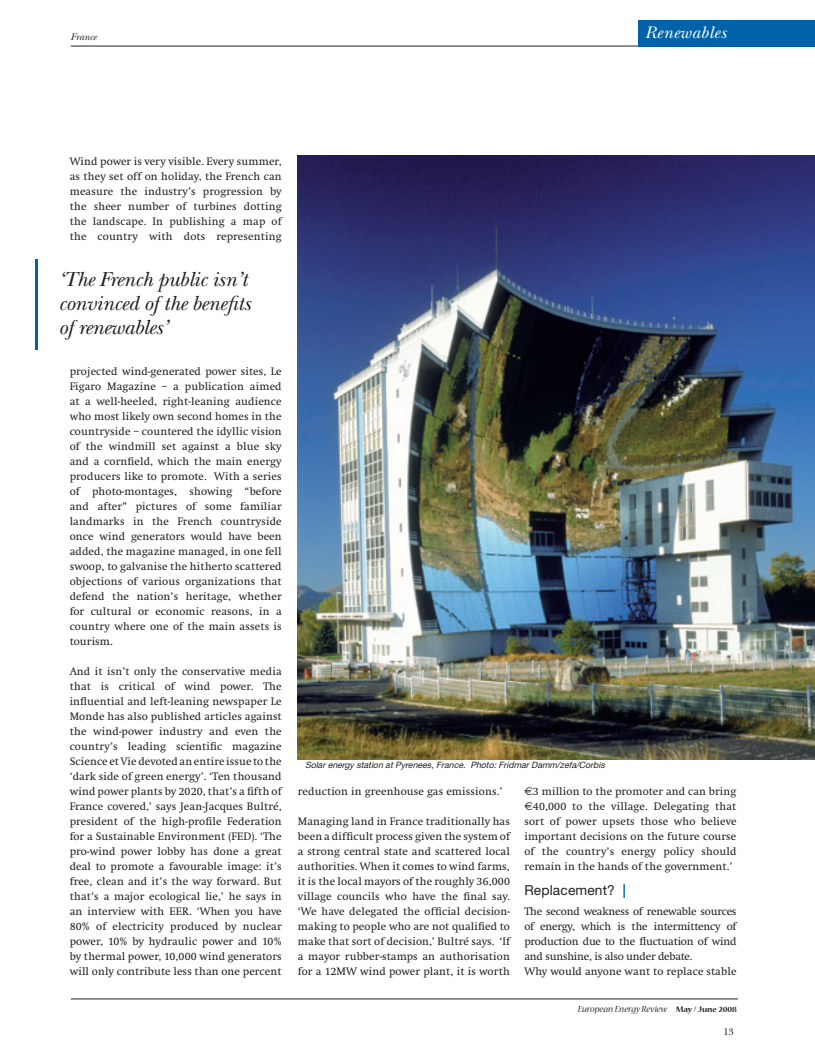
<style>
.page{position:relative;width:815px;height:1063px;background:#fff}
.page>*{position:absolute;margin:0;border:0;box-sizing:border-box;transform-origin:0 0}
.t1{font:italic 21.25px/23.8px "New Baskerville";letter-spacing:-.01em;color:#231f20}
.t2{font:italic 17.5px "New Baskerville";letter-spacing:.03em;color:#fff}
.t3{font:13.75px "Helvetica Neue LT Std";letter-spacing:.01em;color:#231f20}
.t4{font:11.25px/15px "Swift";letter-spacing:.01em;color:#231f20;text-align:justify}
.t5{font:11.25px/15px "Swift";letter-spacing:-.02em;color:#231f20}
.t6{font:italic 10px "Nueva Std";color:#231f20}
.t7{font:italic 10px "New Baskerville";color:#231f20}
.t8{font:10px "New Baskerville";color:#231f20}
.t9{font:italic 8.75px "Helvetica Neue LT Std";color:#231f20}
.s1{font-family:"Euro Sans"}
.s2{font-weight:700;color:#0063aa}
.s3{font-weight:700;font-style:normal;font-size:8.75px}
</style>
<div class="page">
<img style="left:298px;top:156px;width:517px;height:603px">
<hr style="left:35px;top:259px;width:3px;height:90px;background:#0063aa">
<hr style="left:71px;top:999px;width:667px;height:1px;background:#231f20">
<hr style="left:71px;top:46px;width:744px;height:1px;background:#231f20">
<div style="left:639px;top:20px;width:176px;height:26px;background:#0063aa"></div>
<p class="t7" style="left:71px;top:31px;width:27px">France</p>
<h2 class="t2" style="left:645px;top:23px;width:83px">Renewables</h2>
<p class="t4" style="left:70px;top:154px;width:214px">Wind power is very visible. Every summer, as they set off on holiday, the French can measure the industry’s progression by the sheer number of turbines dotting the landscape. In publishing a map of the country with dots representing</p>
<h1 class="t1" style="left:58px;top:268px;width:194px">‘The French public isn’t convinced of the benefits of renewables’</h1>
<p class="t4" style="left:70px;top:364px;width:214px">projected wind-generated power sites, Le Figaro Magazine – a publication aimed at a well-heeled, right-leaning audience who most likely own second homes in the countryside – countered the idyllic vision of the windmill set against a blue sky and a cornfield, which the main energy producers like to promote. With a series of photo-montages, showing “before and after” pictures of some familiar landmarks in the French countryside once wind generators would have been added, the magazine managed, in one fell swoop, to galvanise the hitherto scattered objections of various organizations that defend the nation’s heritage, whether for cultural or economic reasons, in a country where one of the main assets is tourism.</p>
<p class="t4" style="left:70px;top:664px;width:214px">And it isn’t only the conservative media that is critical of wind power. The influential and left-leaning newspaper Le Monde has also published articles against the wind-power industry and even the country’s leading scientific magazine Science et Vie devoted an entire issue to the ‘dark side of green energy’. ‘Ten thousand wind power plants by 2020, that’s a fifth of France covered,’ says Jean-Jacques Bultré, president of the high-profile Federation for a Sustainable Environment (FED). ‘The pro-wind power lobby has done a great deal to promote a favourable image: it’s free, clean and it’s the way forward. But that’s a major ecological lie,’ he says in an interview with EER. ‘When you have 80% of electricity produced by nuclear power, 10% by hydraulic power and 10% by thermal power, 10,000 wind generators will only contribute less than one percent</p>
<p class="t9" style="left:305px;top:760px;width:304px">Solarenergy station atPyrenees,France. Photo:FridmarDamm/zefa/Corbis</p>
<p class="t4" style="left:298px;top:784px;width:206px">reduction in greenhouse gas emissions.’</p>
<p class="t4" style="left:298px;top:814px;width:214px">Managing land in France traditionally has been a difficult process given the system of a strong central state and scattered local authorities. When it comes to wind farms, it is the local mayors of the roughly 36,000 village councils who have the final say. ‘We have delegated the official decision&shy;making to people who are not qualified to make that sort of decision,’ Bultré says. ‘If a mayor rubber-stamps an authorisation for a 12MW wind power plant, it is worth</p>
<p class="t4" style="left:524px;top:784px;width:214px"><span class="s1">€</span>3 million to the promoter and can bring <span class="s1">€</span>40,000 to the village. Delegating that sort of power upsets those who believe important decisions on the future course of the country’s energy policy should remain in the hands of the government.’</p>
<p class="t3" style="left:524px;top:882px;width:103px">Replacement? <span class="s2">|</span></p>
<p class="t5" style="left:524px;top:904px;width:214px">The second weakness of renewable sources of energy, which is the intermittency of production due to the fluctuation of wind and sunshine, is also under debate.<br>Why would anyone want to replace stable</p>
<p class="t6" style="left:578px;top:1004px;width:161px">European Energy Review <span class="s3">May / June 2008</span></p>
<p class="t8" style="left:723px;top:1026px;width:12px">13</p>
</div>
